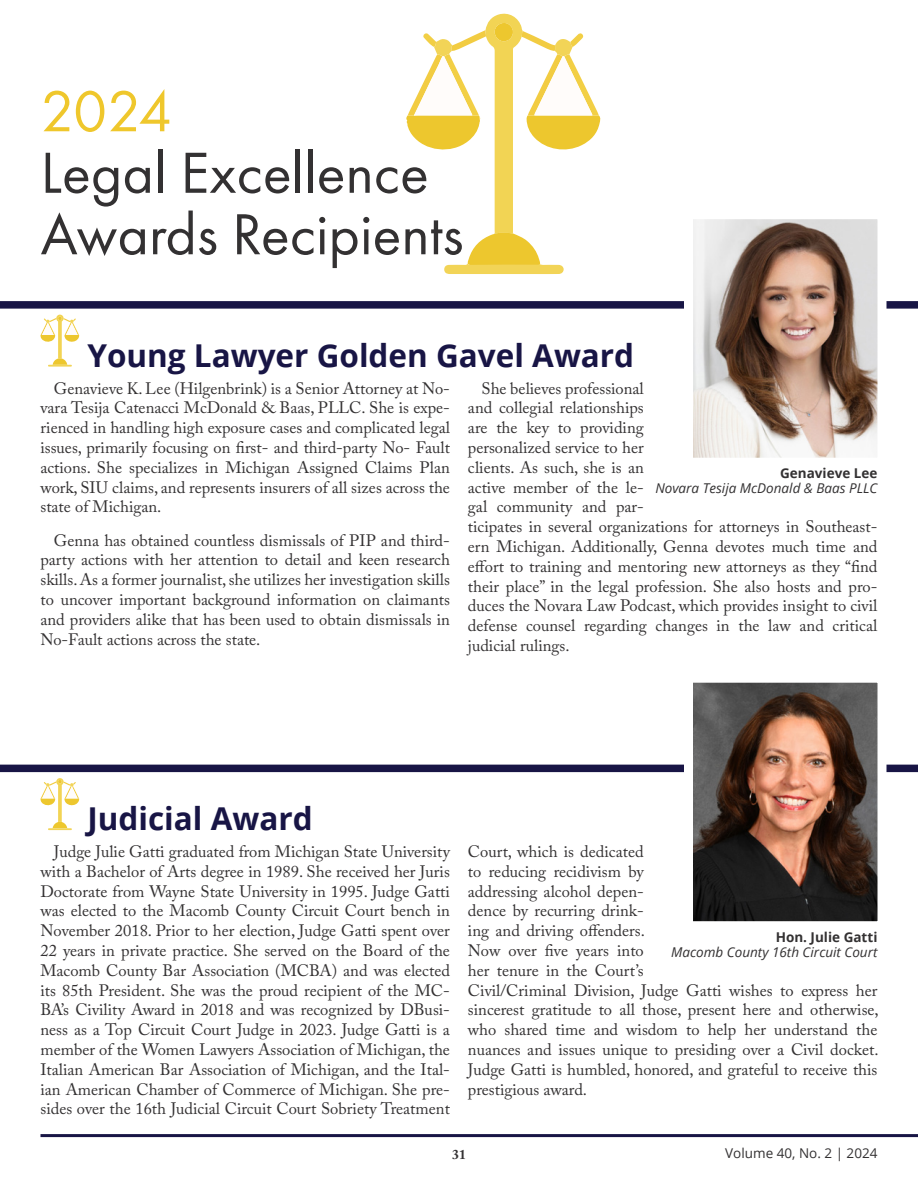
<style>
.page{position:relative;width:918px;height:1188px;background:#fff}
.page>*{position:absolute;margin:0;border:0;box-sizing:border-box;transform-origin:0 0}
.MDTC_BODY_2024{font:60px/61.5px "Futura PT";color:#333132}
.MDTC_BODY_2024-2{font:60px "Futura PT";color:#efc72c}
.MDTC_ENDNOTES_TEXT_2024{font:700 31.5px "Open Sans";color:#181545}
.MDTC_BODY_2024-3{font:16.5px/19.8px "Adobe Caslon Pro";color:#333132;text-align:justify}
.MDTC_BODY_2024-4{font:italic 13.5px/15px "Open Sans";color:#333132;text-align:right}
.t1{font:13.5px "Open Sans";color:#333132}
.t2{font:700 13.5px "Adobe Caslon Pro";color:#333132}
.s1{font-weight:700;font-style:normal}
</style>
<div class="page">
<hr style="left:40px;top:1134px;width:878px;height:3px;background:#181545">
<svg style="left:40px;top:314px;width:39px;height:53px"></svg>
<div style="left:0;top:301px;width:918px;height:8px;background:#181545"></div>
<img style="left:694px;top:220px;width:182px;height:237px">
<div style="left:684px;top:210px;width:202px;height:257px;border:9px solid #fff"></div>
<svg style="left:40px;top:778px;width:39px;height:52px"></svg>
<div style="left:0;top:765px;width:918px;height:7px;background:#181545"></div>
<img style="left:694px;top:684px;width:182px;height:236px">
<div style="left:684px;top:674px;width:202px;height:256px;border:9px solid #fff"></div>
<svg style="left:406px;top:13px;width:195px;height:261px"></svg>
<p class="MDTC_BODY_2024-2" style="left:40px;top:76px;width:133px">2024</p>
<p class="MDTC_BODY_2024" style="left:40px;top:142px;width:425px">Legal Excellence<br>Awards Recipients</p>
<p class="MDTC_ENDNOTES_TEXT_2024" style="left:87px;top:333px;width:548px">Young Lawyer Golden Gavel Award</p>
<p class="MDTC_BODY_2024-3" style="left:40px;top:378px;width:411px;text-indent:14px">Genavieve K. Lee (Hilgenbrink) is a Senior Attorney at No&shy;vara Tesija Catenacci McDonald &amp; Baas, PLLC. She is expe&shy;rienced in handling high exposure cases and complicated legal issues, primarily focusing on first- and third-party No- Fault actions. She specializes in Michigan Assigned Claims Plan work, SIU claims, and represents insurers of all sizes across the state of Michigan.</p>
<p class="MDTC_BODY_2024-3" style="left:40px;top:530px;width:411px;text-indent:14px">Genna has obtained countless dismissals of PIP and third&shy;party actions with her attention to detail and keen research skills. As a former journalist, she utilizes her investigation skills to uncover important background information on claimants and providers alike that has been used to obtain dismissals in No-Fault actions across the state.</p>
<p class="MDTC_BODY_2024-3" style="left:468px;top:378px;width:411px;text-align:left;text-indent:14px">She believes professional<br>and collegial relationships<br>are the key to providing<br>personalized service to her<br>clients. As such, she is an<br>active member of the le-<br>gal community and par-<br>ticipates in several organizations for attorneys in Southeast&shy;ern Michigan. Additionally, Genna devotes much time and effort to training and mentoring new attorneys as they “find their place” in the legal profession. She also hosts and pro&shy;duces the Novara Law Podcast, which provides insight to civil defense counsel regarding changes in the law and critical judicial rulings.</p>
<p class="MDTC_BODY_2024-4" style="left:655px;top:465px;width:224px"><span class="s1">Genavieve Lee<br></span>Novara Tesija McDonald &amp; Baas PLLC</p>
<p class="MDTC_ENDNOTES_TEXT_2024" style="left:87px;top:796px;width:227px">Judicial Award</p>
<p class="MDTC_BODY_2024-3" style="left:40px;top:841px;width:411px;text-indent:14px">Judge Julie Gatti graduated from Michigan State University with a Bachelor of Arts degree in 1989. She received her Juris Doctorate from Wayne State University in 1995. Judge Gatti was elected to the Macomb County Circuit Court bench in November 2018. Prior to her election, Judge Gatti spent over 22 years in private practice. She served on the Board of the Macomb County Bar Association (MCBA) and was elected its 85th President. She was the proud recipient of the MC-BA’s Civility Award in 2018 and was recognized by DBusi&shy;ness as a Top Circuit Court Judge in 2023. Judge Gatti is a member of the Women Lawyers Association of Michigan, the Italian American Bar Association of Michigan, and the Ital&shy;ian American Chamber of Commerce of Michigan. She pre&shy;sides over the 16th Judicial Circuit Court Sobriety Treatment</p>
<p class="MDTC_BODY_2024-3" style="left:468px;top:841px;width:412px;text-align:left">Court, which is dedicated<br>to reducing recidivism by<br>addressing alcohol depen-<br>dence by recurring drink-<br>ing and driving offenders.<br>Now over five years into<br>her tenure in the Court’s<br>Civil/Criminal Division, Judge Gatti wishes to express her sincerest gratitude to all those, present here and otherwise, who shared time and wisdom to help her understand the nuances and issues unique to presiding over a Civil docket.<br>Judge Gatti is humbled, honored, and grateful to receive this prestigious award.</p>
<p class="MDTC_BODY_2024-4" style="left:671px;top:929px;width:208px"><span class="s1">Hon. Julie Gatti<br></span>Macomb County 16th Circuit Court</p>
<p class="t2" style="left:452px;top:1146px;width:15px">31</p>
<p class="t1" style="left:725px;top:1144px;width:154px">Volume 40, No. 2 | 2024</p>
</div>
